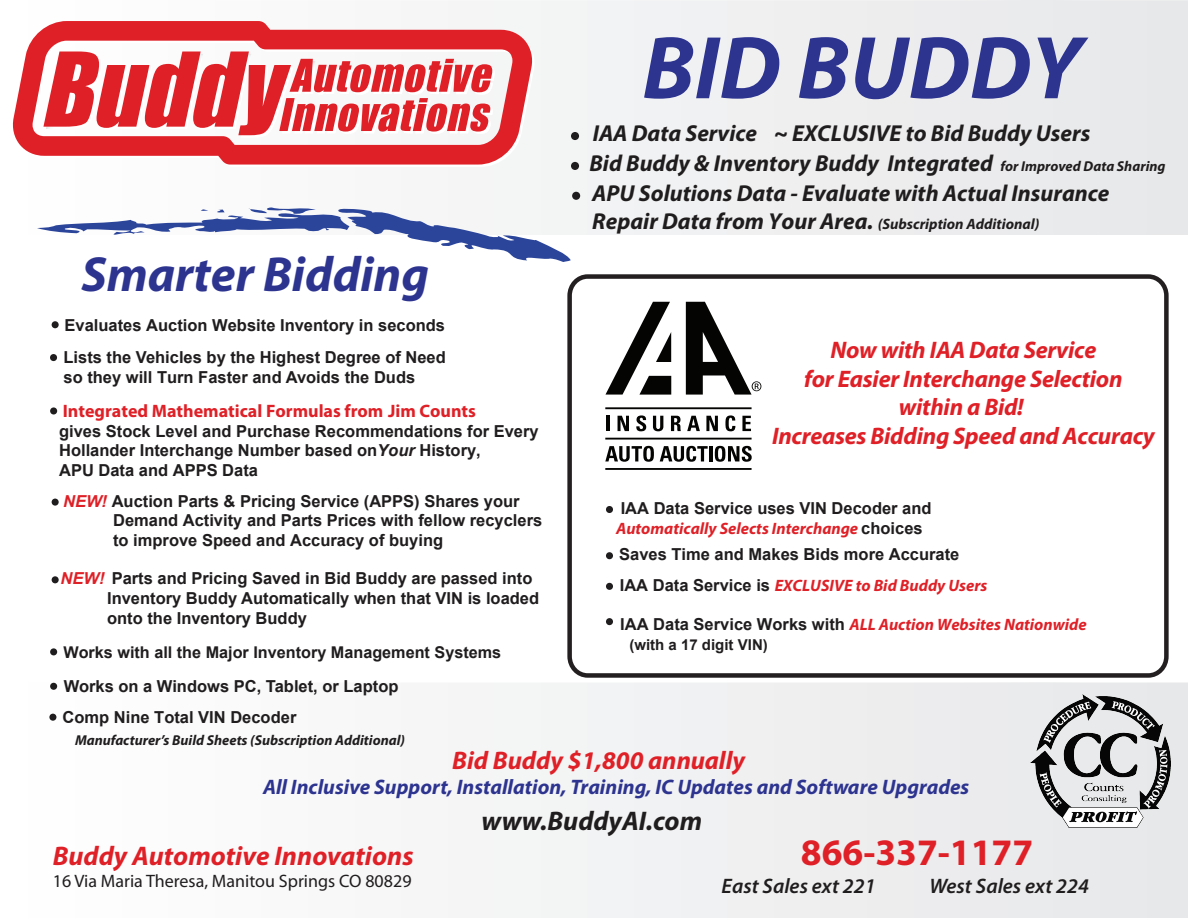
<style>
.page{position:relative;width:1188px;height:918px;background:#fff}
.page>*{position:absolute;margin:0;border:0;box-sizing:border-box;transform-origin:0 0}
.t1{font:italic 700 90px "Myriad Pro";color:#2d3490}
.t2{font:italic 700 49.5px "Myriad Pro";color:#2d3490}
.t3{font:700 37.5px "Myriad Pro";color:#df2027}
.t4{font:italic 700 27px "Myriad Pro";color:#df2027}
.t5{font:italic 700 27px "Myriad Pro";color:#201d1e}
.t6{font:italic 700 25.5px "Myriad Pro";color:#df2027}
.t7{font:italic 700 24px/28.8px "Myriad Pro";letter-spacing:-.01em;color:#df2027;text-align:center}
.t8{font:italic 700 23.1px/29.8px "Myriad Pro";color:#201d1e}
.t9{font:italic 700 21px "Myriad Pro";color:#2d3490}
.t10{font:italic 600 21px "Myriad Pro";color:#201d1e}
.t11{font:700 18px "Myriad Pro";color:#df2027}
.t12{font:18px "Myriad Pro";color:#201d1e}
.t13{font:700 16.5px/19.8px "Arial";color:#201d1e}
.t14{font:italic 700 16.5px "Myriad Pro";color:#df2027}
.t15{font:700 16.2px "Arial";color:#201d1e}
.t16{font:italic 700 15px "Myriad Pro";color:#201d1e}
.t17{font:700 15px "Arial";color:#201d1e}
.t18{font:italic 700 14.4px "Myriad Pro";color:#201d1e}
.s1{font-size:14.4px}
.s2{font-style:italic;color:#231f20}
.s3{font-style:italic;color:#df2027}
.s4{font-size:23.1px}
.s5{font-family:"Arial";font-style:normal;color:#201d1e}
</style>
<div class="page">
<div style="left:567px;top:274px;width:602px;height:404px;border:4px solid #231f20;border-radius:19px"></div>
<svg style="left:51px;top:682px;width:1137px;height:236px"></svg>
<svg style="left:52px;top:321px;width:7px;height:7px"></svg>
<svg style="left:50px;top:407px;width:7px;height:8px"></svg>
<svg style="left:50px;top:683px;width:7px;height:7px"></svg>
<svg style="left:52px;top:499px;width:7px;height:7px"></svg>
<svg style="left:50px;top:354px;width:7px;height:7px"></svg>
<svg style="left:52px;top:576px;width:7px;height:7px"></svg>
<hr style="left:605px;top:407px;width:147px;height:2px;background:#040503">
<hr style="left:605px;top:438px;width:147px;height:2px;background:#040503">
<hr style="left:605px;top:468px;width:147px;height:2px;background:#040503">
<hr style="left:607px;top:416px;width:3px;height:15px;background:#040503">
<svg style="left:618px;top:416px;width:11px;height:15px"></svg>
<svg style="left:636px;top:415px;width:10px;height:16px"></svg>
<svg style="left:653px;top:416px;width:10px;height:15px"></svg>
<svg style="left:671px;top:416px;width:10px;height:15px"></svg>
<svg style="left:687px;top:416px;width:13px;height:15px"></svg>
<svg style="left:706px;top:416px;width:12px;height:15px"></svg>
<svg style="left:725px;top:415px;width:10px;height:16px"></svg>
<svg style="left:742px;top:416px;width:9px;height:15px"></svg>
<svg style="left:605px;top:446px;width:49px;height:16px"></svg>
<svg style="left:660px;top:446px;width:48px;height:16px"></svg>
<hr style="left:710px;top:446px;width:3px;height:15px;background:#040503">
<svg style="left:715px;top:446px;width:37px;height:16px"></svg>
<svg style="left:605px;top:302px;width:66px;height:93px"></svg>
<svg style="left:686px;top:302px;width:75px;height:93px"></svg>
<div style="left:494px;top:0;width:694px;height:235px;background:#eeeeef"></div>
<svg style="left:12px;top:21px;width:521px;height:144px;fill:#df2027"></svg>
<svg style="left:37px;top:206px;width:534px;height:56px"></svg>
<svg style="left:571px;top:132px;width:8px;height:8px"></svg>
<svg style="left:571px;top:162px;width:8px;height:8px"></svg>
<svg style="left:606px;top:506px;width:7px;height:7px"></svg>
<svg style="left:50px;top:648px;width:7px;height:7px"></svg>
<svg style="left:49px;top:714px;width:7px;height:7px"></svg>
<svg style="left:572px;top:192px;width:8px;height:8px"></svg>
<svg style="left:606px;top:583px;width:7px;height:7px"></svg>
<svg style="left:606px;top:552px;width:7px;height:7px"></svg>
<svg style="left:606px;top:618px;width:7px;height:7px"></svg>
<img style="left:1031px;top:695px;width:139px;height:133px">
<h1 class="t1" style="left:642px;top:9px;width:442px">BID BUDDY</h1>
<h3 class="t8" style="left:589px;top:118px;width:578px">IAA Data Service ~ EXCLUSIVE to Bid Buddy Users<br>Bid Buddy &amp; Inventory Buddy Integrated <span class="s1">for Improved Data Sharing</span></h3>
<h2 class="t2" style="left:82px;top:243px;width:349px">Smarter Bidding</h2>
<p class="t13" style="left:65px;top:315px;width:382px">Evaluates Auction Website Inventory in seconds</p>
<p class="t13" style="left:64px;top:348px;width:384px">Lists the Vehicles by the Highest Degree of Need so they will Turn Faster and Avoids the Duds</p>
<p class="t11" style="left:63px;top:399px;width:415px">Integrated Mathematical Formulas from Jim Counts</p>
<p class="t13" style="left:59px;top:421px;width:481px">gives Stock Level and Purchase Recommendations for Every<br>Hollander Interchange Number based on<span class="s2">Your</span> History,<br>APU Data and APPS Data</p>
<p class="t13" style="left:113px;top:491px;width:431px;text-indent:-50px"><span class="s3">NEW!</span> Auction Parts &amp; Pricing Service (APPS) Shares your<br>Demand Activity and Parts Prices with fellow recyclers to improve Speed and Accuracy of buying</p>
<p class="t13" style="left:107px;top:569px;width:434px;text-indent:-46px"><span class="s3">NEW!</span> Parts and Pricing Saved in Bid Buddy are passed into<br>Inventory Buddy Automatically when that VIN is loaded onto the Inventory Buddy</p>
<p class="t15" style="left:64px;top:641px;width:439px">Works with all the Major Inventory Management Systems</p>
<p class="t13" style="left:64px;top:677px;width:336px">Works on a Windows PC, Tablet, or Laptop</p>
<p class="t13" style="left:63px;top:707px;width:235px">Comp Nine Total VIN Decoder</p>
<p class="t18" style="left:75px;top:730px;width:332px">Manufacturer’s Build Sheets (Subscription Additional)</p>
<h3 class="t8" style="left:592px;top:177px;width:519px">APU Solutions Data - Evaluate with Actual Insurance</h3>
<p class="t16" style="left:592px;top:214px;width:449px"><span class="s4">Repair Data from Your Area.</span> (Subscription Additional)</p>
<h3 class="t7" style="left:772px;top:334px;width:384px">Now with IAA Data Service<br>for Easier Interchange Selection within a Bid!<br>Increases Bidding Speed and Accuracy</h3>
<p class="t13" style="left:621px;top:498px;width:312px">IAA Data Service uses VIN Decoder and</p>
<p class="t14" style="left:616px;top:517px;width:308px">Automatically Selects Interchange <span class="s5">choices</span></p>
<p class="t13" style="left:619px;top:545px;width:342px">Saves Time and Makes Bids more Accurate</p>
<p class="t14" style="left:620px;top:574px;width:369px"><span class="s5">IAA Data Service is</span> EXCLUSIVE to Bid Buddy Users</p>
<p class="t14" style="left:620px;top:614px;width:468px"><span class="s5">IAA Data Service Works with</span> ALL Auction Websites Nationwide</p>
<p class="t17" style="left:629px;top:634px;width:140px">(with a 17 digit VIN)</p>
<h3 class="t6" style="left:452px;top:744px;width:294px">Bid Buddy $1,800 annually</h3>
<p class="t9" style="left:263px;top:774px;width:708px">All Inclusive Support, Installation, Training, IC Updates and Software Upgrades</p>
<h3 class="t4" style="left:53px;top:838px;width:362px">Buddy Automotive Innovations</h3>
<p class="t12" style="left:53px;top:870px;width:360px">16 Via Maria Theresa, Manitou Springs CO 80829</p>
<h3 class="t5" style="left:481px;top:803px;width:222px">www.BuddyAI.com</h3>
<h3 class="t3" style="left:801px;top:828px;width:234px">866-337-1177</h3>
<p class="t10" style="left:722px;top:872px;width:156px">East Sales ext 221</p>
<p class="t10" style="left:929px;top:872px;width:161px">West Sales ext 224</p>
</div>
